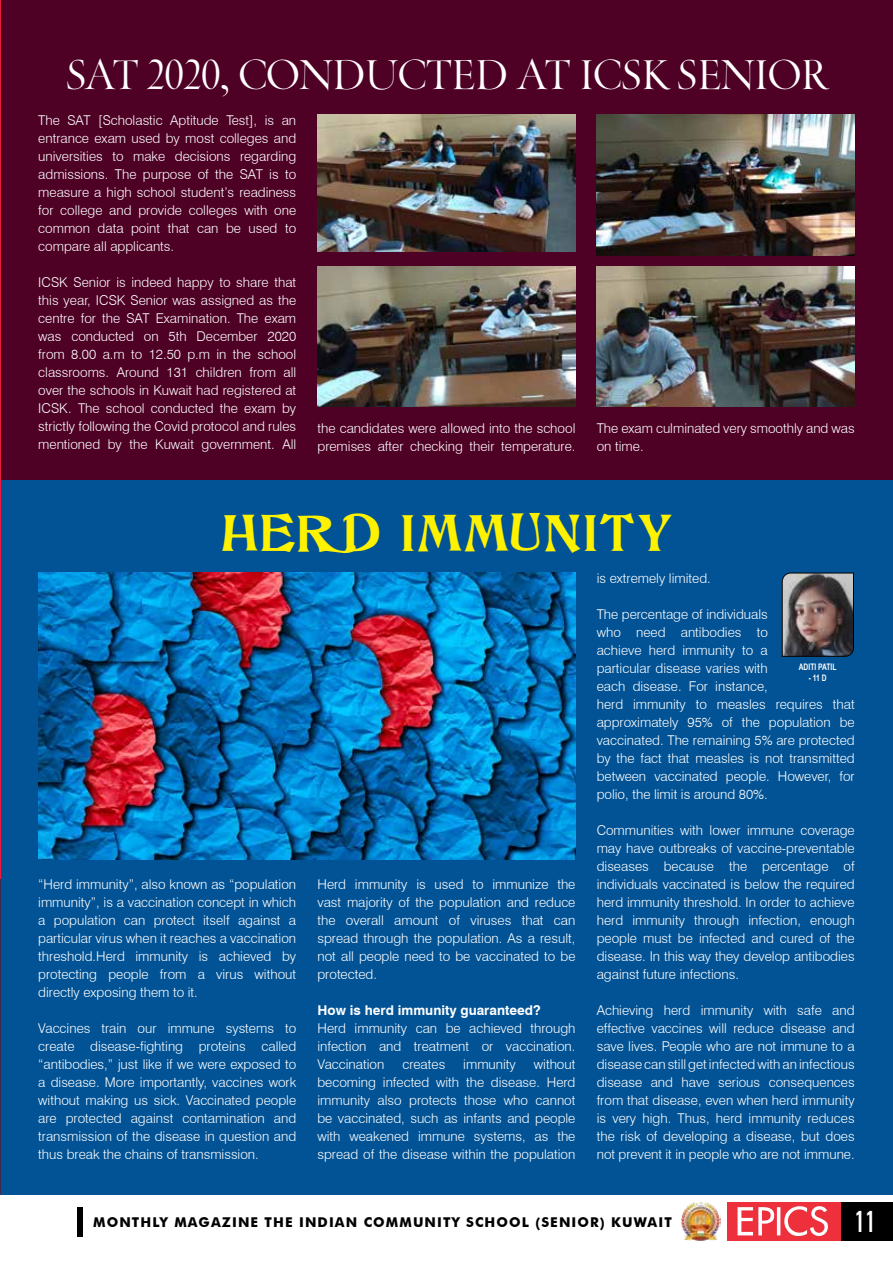
<style>
.page{position:relative;width:893px;height:1263px;background:#fff}
.page>*{position:absolute;margin:0;border:0;box-sizing:border-box;transform-origin:0 0}
.t1{font:48.15px "Columbo";color:#fff200}
.t2{font:37.5px "Throhand Std";color:#fff}
.t3{font:extra-condensed 30px "Zurich BT";color:#fff}
.t4{font:300 13.5px/18px "Swiss 721 BT";color:#fff;text-align:justify}
.t5{font:700 13.5px "Futura BT";letter-spacing:.08em;color:#000}
.t6{font:700 13.5px "Swiss 721 BT";color:#fff}
.t7{font:700 9px "Arial Narrow";color:#fff;scale:.91 1}
</style>
<div class="page">
<div style="left:1px;top:480px;width:892px;height:715px;background:#025395"></div>
<div style="left:1px;top:0;width:892px;height:480px;background:#4e0025"></div>
<hr style="left:0;top:0;width:1px;height:879px;background:#ed1a3b">
<img style="left:318px;top:115px;width:258px;height:136px">
<img style="left:597px;top:115px;width:258px;height:141px">
<img style="left:318px;top:266px;width:258px;height:141px">
<img style="left:597px;top:266px;width:258px;height:141px">
<img style="left:38px;top:573px;width:538px;height:286px">
<img style="left:781px;top:572px;width:73px;height:85px">
<hr style="left:0;top:879px;width:1px;height:316px;background:#3c2c51">
<div style="left:840px;top:1202px;width:53px;height:39px;background:#000"></div>
<div style="left:727px;top:1202px;width:113px;height:39px;background:#ee303c"></div>
<svg style="left:738px;top:1206px;width:90px;height:30px"></svg>
<div style="left:77px;top:1207px;width:5px;height:29px;background:#000"></div>
<img style="left:681px;top:1202px;width:40px;height:39px">
<h2 class="t2" style="left:66px;top:49px;width:762px">SAT 2020, CONDUCTED AT ICSK SENIOR</h2>
<p class="t4" style="left:38px;top:111px;width:259px">The SAT [Scholastic Aptitude Test], is an entrance exam used by most colleges and universities to make decisions regarding admissions. The purpose of the SAT is to measure a high school student’s readiness for college and provide colleges with one common data point that can be used to compare all applicants.</p>
<p class="t4" style="left:38px;top:273px;width:259px">ICSK Senior is indeed happy to share that this year, ICSK Senior was assigned as the centre for the SAT Examination. The exam was conducted on 5th December 2020 from 8.00 a.m to 12.50 p.m in the school classrooms. Around 131 children from all over the schools in Kuwait had registered at ICSK. The school conducted the exam by strictly following the Covid protocol and rules mentioned by the Kuwait government. All</p>
<p class="t4" style="left:317px;top:419px;width:259px">the candidates were allowed into the school premises after checking their temperature.</p>
<p class="t4" style="left:597px;top:419px;width:259px">The exam culminated very smoothly and was on time.</p>
<h1 class="t1" style="left:221px;top:512px;width:452px">HERD IMMUNITY</h1>
<p class="t4" style="left:38px;top:875px;width:259px">“Herd immunity”, also known as “population immunity”, is a vaccination concept in which a population can protect itself against a particular virus when it reaches a vaccination threshold.Herd immunity is achieved by protecting people from a virus without directly exposing them to it.</p>
<p class="t4" style="left:38px;top:1019px;width:259px">Vaccines train our immune systems to create disease-fighting proteins called “antibodies,” just like if we were exposed to a disease. More importantly, vaccines work without making us sick. Vaccinated people are protected against contamination and transmission of the disease in question and thus break the chains of transmission.</p>
<p class="t4" style="left:317px;top:875px;width:259px">Herd immunity is used to immunize the vast majority of the population and reduce the overall amount of viruses that can spread through the population. As a result, not all people need to be vaccinated to be protected.</p>
<p class="t6" style="left:317px;top:1002px;width:225px">How is herd immunity guaranteed?</p>
<p class="t4" style="left:317px;top:1019px;width:259px">Herd immunity can be achieved through infection and treatment or vaccination.<br>Vaccination</p>
<p class="t4" style="left:317px;top:1055px;width:259px;text-indent:216px">without becoming infected with the disease. Herd immunity also protects those who cannot be vaccinated, such as infants and people with weakened immune systems, as the spread of the disease within the population</p>
<p class="t4" style="left:402px;top:1055px;width:44px">creates</p>
<p class="t4" style="left:463px;top:1055px;width:54px">immunity</p>
<p class="t4" style="left:597px;top:569px;width:116px">is extremely limited.</p>
<p class="t4" style="left:597px;top:605px;width:259px;text-align:left">The percentage of individuals<br>who need antibodies to<br>achieve herd immunity to a<br>particular disease varies with<br>each disease. For instance,<br>herd immunity to measles requires that approximately 95% of the population be vaccinated. The remaining 5% are protected by the fact that measles is not transmitted between vaccinated people. However, for polio, the limit is around 80%.</p>
<p class="t4" style="left:597px;top:821px;width:259px">Communities with lower immune coverage may have outbreaks of vaccine-preventable diseases because the percentage of individuals vaccinated is below the required herd immunity threshold. In order to achieve herd immunity through infection, enough people must be infected and cured of the disease. In this way they develop antibodies against future infections.</p>
<p class="t4" style="left:597px;top:1001px;width:259px">Achieving herd immunity with safe and effective vaccines will reduce disease and save lives. People who are not immune to a disease can still get infected with an infectious disease and have serious consequences from that disease, even when herd immunity is very high. Thus, herd immunity reduces the risk of developing a disease, but does not prevent it in people who are not immune.</p>
<p class="t7" style="left:799px;top:660px;width:43px">ADITI PATIL</p>
<p class="t7" style="left:809px;top:671px;width:21px">- 11 D</p>
<p class="t5" style="left:93px;top:1214px;width:580px">MONTHLY MAGAZINE THE INDIAN COMMUNITY SCHOOL (SENIOR) KUWAIT</p>
<h3 class="t3" style="left:855px;top:1204px;width:23px">11</h3>
</div>
